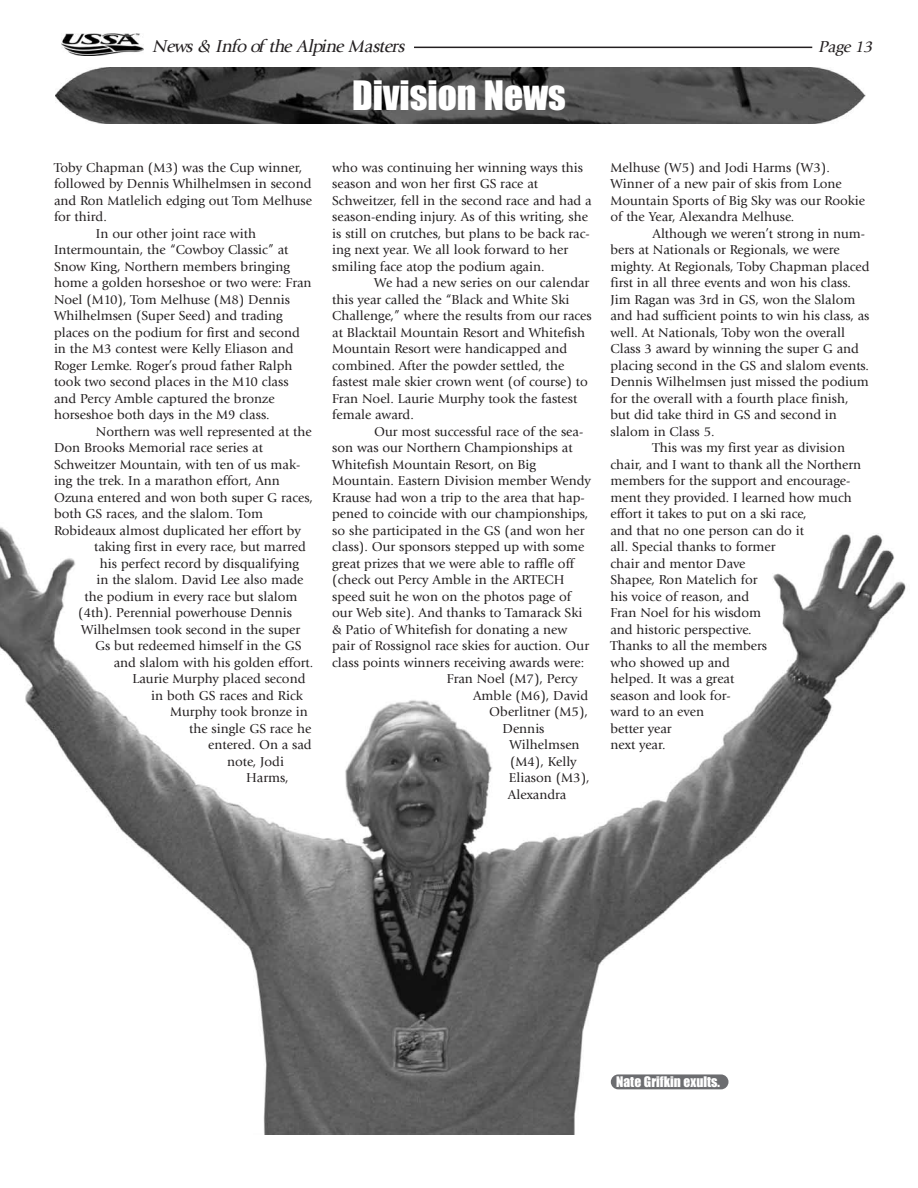
<style>
.page{position:relative;width:918px;height:1188px;background:#fff}
.page>*{position:absolute;margin:0;border:0;box-sizing:border-box;transform-origin:0 0}
.t1{font:37.5px "Impact";color:#fff}
.t2{font:italic 18px "Giovanni";color:#231f20}
.t3{font:italic 16.5px "Giovanni";color:#231f20}
.t4{font:13.5px/16.5px "Giovanni";color:#231f20}
.t5{font:13.5px "Impact";color:#fff}
</style>
<div class="page">
<img style="left:0;top:527px;width:906px;height:607px">
<img style="left:62px;top:34px;width:81px;height:22px">
<hr style="left:414px;top:47px;width:398px;height:1px;background:#231f20">
<img style="left:55px;top:68px;width:810px;height:55px">
<div style="left:611px;top:1074px;width:118px;height:15px;background:#6c6d70;border-radius:7px"></div>
<h2 class="t2" style="left:152px;top:39px;width:257px">News&amp; Infoof theAlpineMasters</h2>
<p class="t3" style="left:818px;top:40px;width:59px">Page13</p>
<h1 class="t1" style="left:352px;top:84px;width:215px">Division News</h1>
<p class="t4" style="left:54px;top:160px;width:250px">Toby Chapman (M3) was the Cup winner,</p>
<p class="t4" style="left:54px;top:177px;width:259px">followed by Dennis Whilhelmsen in second</p>
<p class="t4" style="left:54px;top:193px;width:260px">and Ron Matlelich edging out Tom Melhuse</p>
<p class="t4" style="left:54px;top:210px;width:54px">for third.</p>
<p class="t4" style="left:96px;top:226px;width:162px">In our other joint race with</p>
<p class="t4" style="left:54px;top:243px;width:236px">Intermountain, the “Cowboy Classic” at</p>
<p class="t4" style="left:54px;top:259px;width:238px">Snow King, Northern members bringing</p>
<p class="t4" style="left:54px;top:276px;width:259px">home a golden horseshoe or two were: Fran</p>
<p class="t4" style="left:54px;top:292px;width:238px">Noel (M10), Tom Melhuse (M8) Dennis</p>
<p class="t4" style="left:54px;top:309px;width:230px">Whilhelmsen (Super Seed) and trading</p>
<p class="t4" style="left:54px;top:325px;width:247px">places on the podium for first and second</p>
<p class="t4" style="left:54px;top:342px;width:241px">in the M3 contest were Kelly Eliason and</p>
<p class="t4" style="left:54px;top:358px;width:240px">Roger Lemke. Roger’s proud father Ralph</p>
<p class="t4" style="left:54px;top:375px;width:236px">took two second places in the M10 class</p>
<p class="t4" style="left:54px;top:391px;width:222px">and Percy Amble captured the bronze</p>
<p class="t4" style="left:54px;top:408px;width:217px">horseshoe both days in the M9 class.</p>
<p class="t4" style="left:96px;top:424px;width:217px">Northern was well represented at the</p>
<p class="t4" style="left:54px;top:441px;width:210px">Don Brooks Memorial race series at</p>
<p class="t4" style="left:54px;top:457px;width:248px">Schweitzer Mountain, with ten of us mak-</p>
<p class="t4" style="left:54px;top:474px;width:227px">ing the trek. In a marathon effort, Ann</p>
<p class="t4" style="left:54px;top:490px;width:260px">Ozuna entered and won both super G races,</p>
<p class="t4" style="left:54px;top:507px;width:211px">both GS races, and the slalom. Tom</p>
<p class="t4" style="left:54px;top:523px;width:248px">Robideaux almost duplicated her effort by</p>
<p class="t4" style="left:94px;top:540px;width:213px">taking first in every race, but marred</p>
<p class="t4" style="left:100px;top:556px;width:201px">his perfect record by disqualifying</p>
<p class="t4" style="left:97px;top:573px;width:209px">in the slalom. David Lee also made</p>
<p class="t4" style="left:85px;top:589px;width:215px">the podium in every race but slalom</p>
<p class="t4" style="left:78px;top:606px;width:216px">(4th). Perennial powerhouse Dennis</p>
<p class="t4" style="left:81px;top:622px;width:221px">Wilhelmsen took second in the super</p>
<p class="t4" style="left:95px;top:639px;width:208px">Gs but redeemed himself in the GS</p>
<p class="t4" style="left:114px;top:655px;width:201px">and slalom with his golden effort.</p>
<p class="t4" style="left:132px;top:672px;width:175px">Laurie Murphy placed second</p>
<p class="t4" style="left:151px;top:688px;width:153px">in both GS races and Rick</p>
<p class="t4" style="left:170px;top:705px;width:139px">Murphy took bronze in</p>
<p class="t4" style="left:189px;top:721px;width:124px">the single GS race he</p>
<p class="t4" style="left:208px;top:738px;width:105px">entered. On a sad</p>
<p class="t4" style="left:227px;top:754px;width:58px">note, Jodi</p>
<p class="t4" style="left:246px;top:771px;width:44px">Harms,</p>
<p class="t4" style="left:332px;top:160px;width:261px">who was continuing her winning ways this season and won her first GS race at Schweitzer, fell in the second race and had a season-ending injury. As of this writing, she is still on crutches, but plans to be back rac&shy;ing next year. We all look forward to her smiling face atop the podium again.</p>
<p class="t4" style="left:332px;top:276px;width:261px;text-indent:42px">We had a new series on our calendar this year called the “Black and White Ski Challenge,” where the results from our races at Blacktail Mountain Resort and Whitefish Mountain Resort were handicapped and combined. After the powder settled, the fastest male skier crown went (of course) to Fran Noel. Laurie Murphy took the fastest female award.</p>
<p class="t4" style="left:374px;top:424px;width:211px">Our most successful race of the sea-</p>
<p class="t4" style="left:332px;top:441px;width:242px">son was our Northern Championships at</p>
<p class="t4" style="left:332px;top:457px;width:205px">Whitefish Mountain Resort, on Big</p>
<p class="t4" style="left:332px;top:474px;width:260px">Mountain. Eastern Division member Wendy</p>
<p class="t4" style="left:332px;top:490px;width:254px">Krause had won a trip to the area that hap-</p>
<p class="t4" style="left:332px;top:507px;width:258px">pened to coincide with our championships,</p>
<p class="t4" style="left:332px;top:523px;width:254px">so she participated in the GS (and won her</p>
<p class="t4" style="left:332px;top:540px;width:254px">class). Our sponsors stepped up with some</p>
<p class="t4" style="left:332px;top:556px;width:243px">great prizes that we were able to raffle off</p>
<p class="t4" style="left:332px;top:573px;width:234px">(check out Percy Amble in the ARTECH</p>
<p class="t4" style="left:332px;top:589px;width:240px">speed suit he won on the photos page of</p>
<p class="t4" style="left:332px;top:606px;width:252px">our Web site). And thanks to Tamarack Ski</p>
<p class="t4" style="left:332px;top:622px;width:237px">&amp; Patio of Whitefish for donating a new</p>
<p class="t4" style="left:332px;top:639px;width:258px">pair of Rossignol race skies for auction. Our</p>
<p class="t4" style="left:332px;top:655px;width:253px">class points winners receiving awards were:</p>
<p class="t4" style="left:447px;top:672px;width:132px">Fran Noel (M7), Percy</p>
<p class="t4" style="left:473px;top:688px;width:117px">Amble (M6), David</p>
<p class="t4" style="left:489px;top:705px;width:100px">Oberlitner (M5),</p>
<p class="t4" style="left:503px;top:721px;width:43px">Dennis</p>
<p class="t4" style="left:509px;top:738px;width:72px">Wilhelmsen</p>
<p class="t4" style="left:510px;top:754px;width:68px">(M4), Kelly</p>
<p class="t4" style="left:509px;top:771px;width:82px">Eliason (M3),</p>
<p class="t4" style="left:508px;top:787px;width:60px">Alexandra</p>
<p class="t4" style="left:610px;top:160px;width:256px">Melhuse (W5) and Jodi Harms (W3).<br>Winner of a new pair of skis from Lone Mountain Sports of Big Sky was our Rookie of the Year, Alexandra Melhuse.</p>
<p class="t4" style="left:652px;top:226px;width:214px">Although we weren’t strong in num-</p>
<p class="t4" style="left:610px;top:243px;width:231px">bers at Nationals or Regionals, we were</p>
<p class="t4" style="left:610px;top:259px;width:260px">mighty. At Regionals, Toby Chapman placed</p>
<p class="t4" style="left:610px;top:276px;width:242px">first in all three events and won his class.</p>
<p class="t4" style="left:610px;top:292px;width:246px">Jim Ragan was 3rd in GS, won the Slalom</p>
<p class="t4" style="left:610px;top:309px;width:260px">and had sufficient points to win his class, as</p>
<p class="t4" style="left:610px;top:325px;width:236px">well. At Nationals, Toby won the overall</p>
<p class="t4" style="left:610px;top:342px;width:250px">Class 3 award by winning the super G and</p>
<p class="t4" style="left:610px;top:358px;width:260px">placing second in the GS and slalom events.</p>
<p class="t4" style="left:610px;top:375px;width:260px">Dennis Wilhelmsen just missed the podium</p>
<p class="t4" style="left:610px;top:391px;width:240px">for the overall with a fourth place finish,</p>
<p class="t4" style="left:610px;top:408px;width:228px">but did take third in GS and second in</p>
<p class="t4" style="left:610px;top:424px;width:106px">slalom in Class 5.</p>
<p class="t4" style="left:652px;top:441px;width:194px">This was my first year as division</p>
<p class="t4" style="left:610px;top:457px;width:252px">chair, and I want to thank all the Northern</p>
<p class="t4" style="left:610px;top:474px;width:241px">members for the support and encourage-</p>
<p class="t4" style="left:610px;top:490px;width:243px">ment they provided. I learned how much</p>
<p class="t4" style="left:610px;top:507px;width:198px">effort it takes to put on a ski race,</p>
<p class="t4" style="left:610px;top:523px;width:195px">and that no one person can do it</p>
<p class="t4" style="left:610px;top:540px;width:167px">all. Special thanks to former</p>
<p class="t4" style="left:610px;top:556px;width:137px">chair and mentor Dave</p>
<p class="t4" style="left:610px;top:573px;width:149px">Shapee, Ron Matelich for</p>
<p class="t4" style="left:610px;top:589px;width:140px">his voice of reason, and</p>
<p class="t4" style="left:610px;top:606px;width:152px">Fran Noel for his wisdom</p>
<p class="t4" style="left:610px;top:622px;width:143px">and historic perspective.</p>
<p class="t4" style="left:610px;top:639px;width:158px">Thanks to all the members</p>
<p class="t4" style="left:610px;top:655px;width:121px">who showed up and</p>
<p class="t4" style="left:610px;top:672px;width:125px">helped. It was a great</p>
<p class="t4" style="left:610px;top:688px;width:122px">season and look for-</p>
<p class="t4" style="left:610px;top:705px;width:95px">ward to an even</p>
<p class="t4" style="left:610px;top:721px;width:63px">better year</p>
<p class="t4" style="left:610px;top:738px;width:57px">next year.</p>
<p class="t5" style="left:616px;top:1078px;width:105px">Nate Grifkin exults.</p>
</div>
